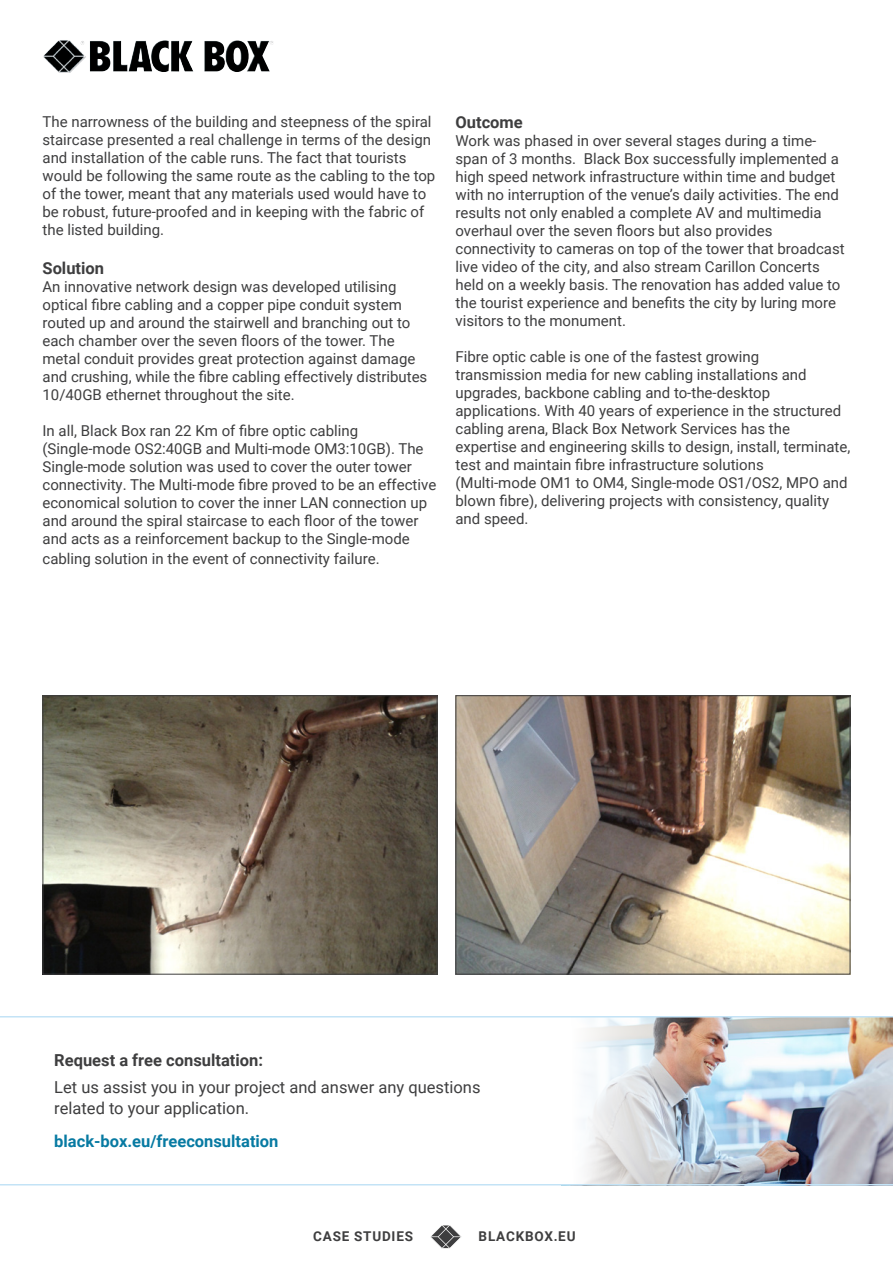
<style>
.page{position:relative;width:893px;height:1263px;background:#fff}
.page>*{position:absolute;margin:0;border:0;box-sizing:border-box;transform-origin:0 0}
.t1{font:16.5px/21px "Roboto";color:#3e3e3f}
.t2{font:700 16.5px "Roboto";color:#3e3e3f}
.t3{font:700 16.5px "Roboto";color:#077aa2}
.t4{font:15px/18px "Roboto";color:#3e3e3f}
.t5{font:700 13.5px "Roboto";letter-spacing:.06em;color:#3e3e3f}
</style>
<div class="page">
<img style="left:43px;top:40px;width:230px;height:33px">
<img style="left:45px;top:697px;width:390px;height:275px">
<div style="left:43px;top:695px;width:394px;height:279px;border:1px solid #3e3e3f"></div>
<svg style="left:430px;top:1225px;width:32px;height:24px"></svg>
<img style="left:457px;top:697px;width:391px;height:275px">
<div style="left:455px;top:695px;width:395px;height:279px;border:1px solid #3e3e3f"></div>
<svg style="left:0;top:1016px;width:893px;height:169px"></svg>
<p class="t4" style="left:43px;top:112px;width:394px">The narrowness of the building and steepness of the spiral staircase presented a real challenge in terms of the design and installation of the cable runs. The fact that tourists would be following the same route as the cabling to the top of the tower, meant that any materials used would have to be robust, future-proofed and in keeping with the fabric of the listed building.</p>
<p class="t2" style="left:43px;top:257px;width:63px">Solution</p>
<p class="t4" style="left:43px;top:277px;width:386px">An innovative network design was developed utilising optical fibre cabling and a copper pipe conduit system routed up and around the stairwell and branching out to each chamber over the seven floors of the tower. The metal conduit provides great protection against damage and crushing, while the fibre cabling effectively distributes 10/40GB ethernet throughout the site.</p>
<p class="t4" style="left:43px;top:421px;width:395px">In all, Black Box ran 22 Km of fibre optic cabling (Single-mode OS2:40GB and Multi-mode OM3:10GB). The Single-mode solution was used to cover the outer tower connectivity. The Multi-mode fibre proved to be an effective economical solution to cover the inner LAN connection up and around the spiral staircase to each floor of the tower and acts as a reinforcement backup to the Single-mode</p>
<p class="t4" style="left:43px;top:549px;width:339px">cabling solution in the event of connectivity failure.</p>
<p class="t2" style="left:455px;top:111px;width:69px">Outcome</p>
<p class="t4" style="left:455px;top:131px;width:391px">Work was phased in over several stages during a time&shy;span of 3 months. Black Box successfully implemented a high speed network infrastructure within time and budget with no interruption of the venue’s daily activities. The end results not only enabled a complete AV and multimedia overhaul over the seven floors but also provides connectivity to cameras on top of the tower that broadcast live video of the city, and also stream Carillon Concerts held on a weekly basis. The renovation has added value to the tourist experience and benefits the city by luring more visitors to the monument.</p>
<p class="t4" style="left:455px;top:347px;width:396px">Fibre optic cable is one of the fastest growing<br>transmission media for new cabling installations and upgrades, backbone cabling and to-the-desktop applications. With 40 years of experience in the structured cabling arena, Black Box Network Services has the expertise and engineering skills to design, install, terminate, test and maintain fibre infrastructure solutions<br>(Multi-mode OM1 to OM4, Single-mode OS1/OS2, MPO and blown fibre), delivering projects with consistency, quality and speed.</p>
<p class="t2" style="left:54px;top:1048px;width:210px">Request a free consultation:</p>
<p class="t1" style="left:54px;top:1076px;width:428px">Let us assist you in your project and answer any questions related to your application.</p>
<p class="t3" style="left:54px;top:1129px;width:226px">black-box.eu/freeconsultation</p>
<p class="t5" style="left:313px;top:1227px;width:101px">CASE STUDIES</p>
<p class="t5" style="left:479px;top:1227px;width:98px">BLACKBOX.EU</p>
</div>
